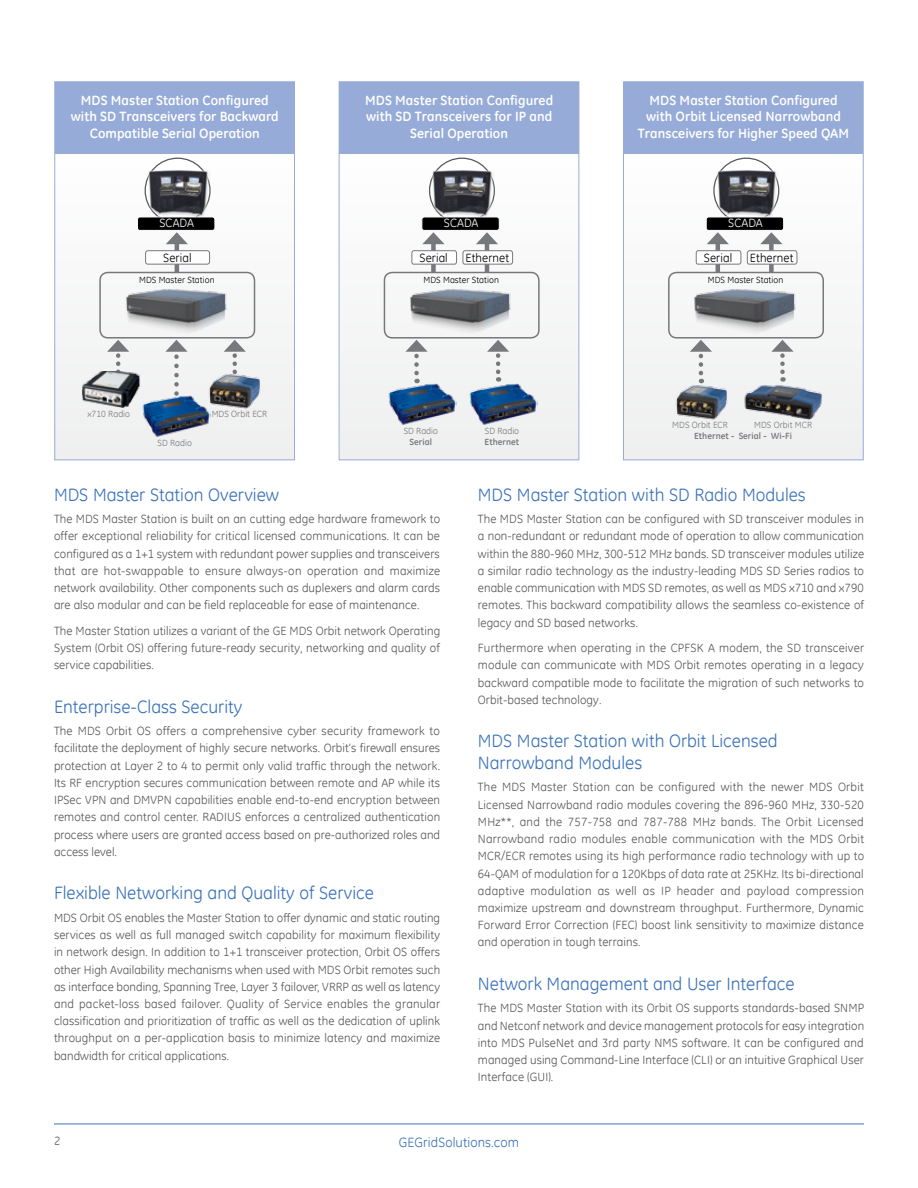
<style>
.page{position:relative;width:918px;height:1188px;background:#fff}
.page>*{position:absolute;margin:0;border:0;box-sizing:border-box;transform-origin:0 0}
.t1{font:18px/21.6px "GE Inspira";color:#3b73b9}
.t2{font:700 13.5px/16.5px "GE Inspira";letter-spacing:.005em;color:#fff;text-align:center}
.t3{font:13.5px "GE Inspira";letter-spacing:.005em;color:#3b73b9}
.t4{font:12px/17.2px "GE Inspira";letter-spacing:.005em;color:#58595b;text-align:justify}
.t5{font:12px "GE Inspira";letter-spacing:.005em;color:#000}
.t6{font:12px "GE Inspira";letter-spacing:.005em;color:#fff}
.t7{font:9px "GE Inspira";letter-spacing:.005em;color:#77787b}
.t8{font:9px "GE Inspira";letter-spacing:.005em;color:#000}
.t9{font:700 9px "GE Inspira";letter-spacing:.005em;color:#77787b}
</style>
<div class="page">
<hr style="left:54px;top:1124px;width:810px;height:1px;background:#3b73b9">
<svg style="left:57px;top:157px;width:236px;height:301px"></svg>
<svg style="left:165px;top:340px;width:23px;height:53px"></svg>
<svg style="left:107px;top:340px;width:22px;height:31px"></svg>
<svg style="left:224px;top:340px;width:22px;height:32px"></svg>
<svg style="left:145px;top:158px;width:65px;height:65px"></svg>
<img style="left:147px;top:169px;width:63px;height:48px">
<div style="left:137px;top:217px;width:78px;height:13px;background:#000;border-radius:3px"></div>
<div style="left:137px;top:217px;width:78px;height:14px;border:1px solid #fff;border-radius:3px"></div>
<div style="left:99px;top:272px;width:156px;height:67px;border:2px solid #77787b;border-radius:8px"></div>
<hr style="left:175px;top:240px;width:4px;height:32px;background:#77787b">
<svg style="left:166px;top:232px;width:22px;height:12px"></svg>
<div style="left:146px;top:251px;width:64px;height:13px;background:#fff;border-radius:3px"></div>
<div style="left:145px;top:250px;width:65px;height:15px;border:1px solid #77787b;border-radius:3px"></div>
<img style="left:83px;top:371px;width:61px;height:36px">
<img style="left:140px;top:393px;width:70px;height:45px">
<img style="left:198px;top:372px;width:73px;height:38px">
<div style="left:55px;top:82px;width:240px;height:72px;background:#97abd8"></div>
<svg style="left:341px;top:157px;width:236px;height:301px"></svg>
<svg style="left:405px;top:340px;width:23px;height:41px"></svg>
<svg style="left:487px;top:340px;width:22px;height:41px"></svg>
<div style="left:430px;top:158px;width:64px;height:65px;background:#fff;border-radius:50%"></div>
<img style="left:432px;top:169px;width:63px;height:48px">
<div style="left:422px;top:217px;width:77px;height:13px;background:#000;border-radius:3px"></div>
<div style="left:421px;top:217px;width:79px;height:14px;border:1px solid #fff;border-radius:3px"></div>
<div style="left:384px;top:272px;width:156px;height:67px;border:2px solid #77787b;border-radius:8px"></div>
<div style="left:431px;top:240px;width:5px;height:32px;background:#77787b"></div>
<svg style="left:422px;top:232px;width:23px;height:12px"></svg>
<hr style="left:485px;top:240px;width:4px;height:32px;background:#77787b">
<svg style="left:476px;top:232px;width:22px;height:12px"></svg>
<svg style="left:411px;top:250px;width:102px;height:15px"></svg>
<img style="left:386px;top:381px;width:70px;height:45px">
<img style="left:467px;top:381px;width:70px;height:45px">
<div style="left:339px;top:82px;width:240px;height:72px;background:#97abd8"></div>
<svg style="left:625px;top:157px;width:236px;height:301px"></svg>
<svg style="left:690px;top:340px;width:22px;height:43px"></svg>
<svg style="left:771px;top:340px;width:23px;height:42px"></svg>
<svg style="left:714px;top:158px;width:65px;height:65px"></svg>
<img style="left:716px;top:169px;width:63px;height:48px">
<div style="left:706px;top:217px;width:78px;height:13px;background:#000;border-radius:3px"></div>
<div style="left:706px;top:217px;width:78px;height:14px;border:1px solid #fff;border-radius:3px"></div>
<div style="left:668px;top:272px;width:156px;height:67px;border:2px solid #77787b;border-radius:8px"></div>
<hr style="left:716px;top:240px;width:4px;height:32px;background:#77787b">
<svg style="left:707px;top:232px;width:22px;height:12px"></svg>
<div style="left:769px;top:240px;width:5px;height:32px;background:#77787b"></div>
<svg style="left:760px;top:232px;width:22px;height:12px"></svg>
<svg style="left:695px;top:250px;width:103px;height:15px"></svg>
<div style="left:623px;top:82px;width:240px;height:72px;background:#97abd8"></div>
<img style="left:664px;top:383px;width:74px;height:38px">
<img style="left:741px;top:383px;width:82px;height:36px">
<p class="t2" style="left:71px;top:92px;width:210px">MDS Master Station Configured with SD Transceivers for Backward<br>Compatible Serial Operation</p>
<p class="t2" style="left:365px;top:92px;width:189px">MDS Master Station Configured with SD Transceivers for IP and<br>Serial Operation</p>
<p class="t2" style="left:638px;top:92px;width:213px">MDS Master Station Configured with Orbit Licensed Narrowband<br>Transceivers for Higher Speed QAM</p>
<p class="t6" style="left:159px;top:215px;width:36px">SCADA</p>
<p class="t6" style="left:444px;top:215px;width:36px">SCADA</p>
<p class="t6" style="left:728px;top:215px;width:36px">SCADA</p>
<p class="t5" style="left:163px;top:250px;width:30px">Serial</p>
<p class="t5" style="left:420px;top:250px;width:30px">Serial</p>
<p class="t5" style="left:466px;top:250px;width:45px">Ethernet</p>
<p class="t5" style="left:704px;top:250px;width:30px">Serial</p>
<p class="t5" style="left:750px;top:250px;width:45px">Ethernet</p>
<p class="t8" style="left:139px;top:274px;width:77px">MDS Master Station</p>
<p class="t8" style="left:424px;top:274px;width:77px">MDS Master Station</p>
<p class="t8" style="left:708px;top:274px;width:77px">MDS Master Station</p>
<p class="t7" style="left:87px;top:408px;width:44px">x710 Radio</p>
<p class="t7" style="left:212px;top:408px;width:57px">MDS Orbit ECR</p>
<p class="t7" style="left:158px;top:437px;width:36px">SD Radio</p>
<p class="t7" style="left:404px;top:425px;width:36px">SD Radio</p>
<p class="t9" style="left:410px;top:436px;width:24px">Serial</p>
<p class="t7" style="left:485px;top:425px;width:36px">SD Radio</p>
<p class="t9" style="left:485px;top:436px;width:36px">Ethernet</p>
<p class="t7" style="left:672px;top:419px;width:57px">MDS Orbit ECR</p>
<p class="t9" style="left:694px;top:430px;width:99px">Ethernet - Serial - Wi-Fi</p>
<p class="t7" style="left:754px;top:419px;width:59px">MDS Orbit MCR</p>
<h1 class="t1" style="left:54px;top:483px;width:227px">MDS Master Station Overview</h1>
<p class="t4" style="left:54px;top:510px;width:388px">The MDS Master Station is built on an cutting edge hardware framework to offer exceptional reliability for critical licensed communications. It can be configured as a 1+1 system with redundant power supplies and transceivers that are hot-swappable to ensure always-on operation and maximize network availability. Other components such as duplexers and alarm cards are also modular and can be field replaceable for ease of maintenance.</p>
<p class="t4" style="left:54px;top:622px;width:388px">The Master Station utilizes a variant of the GE MDS Orbit network Operating System (Orbit OS) offering future-ready security, networking and quality of service capabilities.</p>
<h1 class="t1" style="left:54px;top:695px;width:190px">Enterprise-Class Security</h1>
<p class="t4" style="left:54px;top:722px;width:388px">The MDS Orbit OS offers a comprehensive cyber security framework to facilitate the deployment of highly secure networks. Orbit’s firewall ensures protection at Layer 2 to 4 to permit only valid traffic through the network.<br>Its RF encryption secures communication between remote and AP while its IPSec VPN and DMVPN capabilities enable end-to-end encryption between remotes and control center. RADIUS enforces a centralized authentication process where users are granted access based on pre-authorized roles and access level.</p>
<h1 class="t1" style="left:54px;top:882px;width:322px">Flexible Networking and Quality of Service</h1>
<p class="t4" style="left:54px;top:909px;width:388px">MDS Orbit OS enables the Master Station to offer dynamic and static routing services as well as full managed switch capability for maximum flexibility in network design. In addition to 1+1 transceiver protection, Orbit OS offers other High Availability mechanisms when used with MDS Orbit remotes such as interface bonding, Spanning Tree, Layer 3 failover, VRRP as well as latency and packet-loss based failover. Quality of Service enables the granular classification and prioritization of traffic as well as the dedication of uplink throughput on a per-application basis to minimize latency and maximize bandwidth for critical applications.</p>
<h1 class="t1" style="left:478px;top:483px;width:329px">MDS Master Station with SD Radio Modules</h1>
<p class="t4" style="left:478px;top:510px;width:388px">The MDS Master Station can be configured with SD transceiver modules in a non-redundant or redundant mode of operation to allow communication within the 880-960 MHz, 300-512 MHz bands. SD transceiver modules utilize a similar radio technology as the industry-leading MDS SD Series radios to enable communication with MDS SD remotes, as well as MDS x710 and x790 remotes. This backward compatibility allows the seamless co-existence of legacy and SD based networks.</p>
<p class="t4" style="left:478px;top:639px;width:388px">Furthermore when operating in the CPFSK A modem, the SD transceiver module can communicate with MDS Orbit remotes operating in a legacy backward compatible mode to facilitate the migration of such networks to Orbit-based technology.</p>
<h1 class="t1" style="left:478px;top:730px;width:301px">MDS Master Station with Orbit Licensed<br>Narrowband Modules</h1>
<p class="t4" style="left:478px;top:778px;width:388px">The MDS Master Station can be configured with the newer MDS Orbit Licensed Narrowband radio modules covering the 896-960 MHz, 330-520<br>MHz**, and the 757-758 and 787-788 MHz bands. The Orbit Licensed Narrowband radio modules enable communication with the MDS Orbit MCR/ECR remotes using its high performance radio technology with up to 64-QAM of modulation for a 120Kbps of data rate at 25KHz. Its bi-directional adaptive modulation as well as IP header and payload compression maximize upstream and downstream throughput. Furthermore, Dynamic Forward Error Correction (FEC) boost link sensitivity to maximize distance and operation in tough terrains.</p>
<h1 class="t1" style="left:478px;top:972px;width:318px">Network Management and User Interface</h1>
<p class="t4" style="left:478px;top:999px;width:388px">The MDS Master Station with its Orbit OS supports standards-based SNMP and Netconf network and device management protocols for easy integration into MDS PulseNet and 3rd party NMS software. It can be configured and managed using Command-Line Interface (CLI) or an intuitive Graphical User Interface (GUI).</p>
<p class="t4" style="left:54px;top:1132px;width:8px">2</p>
<p class="t3" style="left:399px;top:1134px;width:122px">GEGridSolutions.com</p>
</div>
